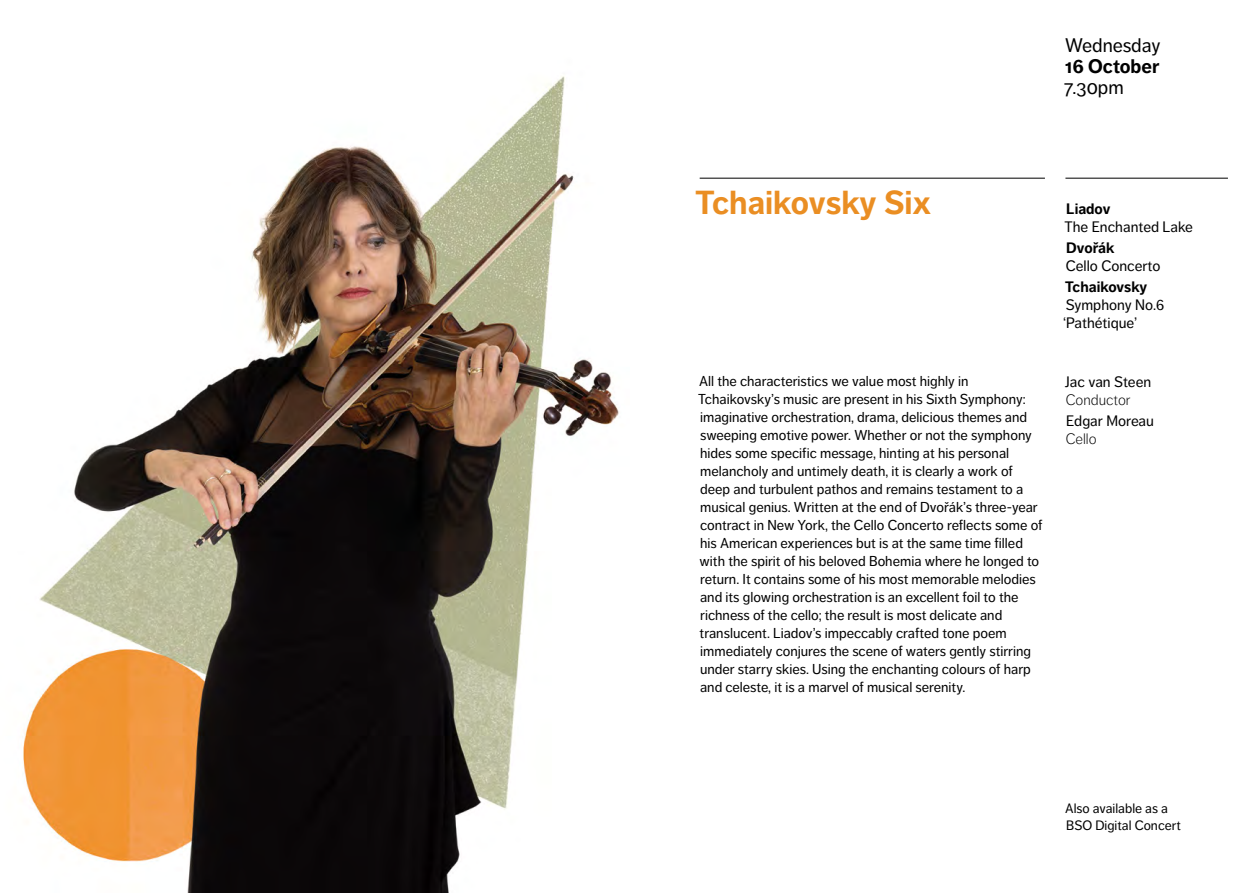
<style>
.page{position:relative;width:1259px;height:893px;background:#fff}
.page>*{position:absolute;margin:0;border:0;box-sizing:border-box;transform-origin:0 0}
.t1{font:700 33px "Dagny Pro";color:#ea8e23}
.t2{font:19.5px "Dagny Pro";color:#000}
.t3{font:700 19.5px "Dagny Pro";color:#000}
.t4{font:15px/18px "Dagny Pro";color:#000}
.t5{font:700 15px "Dagny Pro";color:#000}
.t6{font:300 15px "Dagny Pro";color:#000}
.t7{font:14.25px/18px "Dagny Pro";color:#000}
.t8{font:13.5px/16.5px "Dagny Pro";color:#000}
</style>
<div class="page">
<img style="left:39px;top:76px;width:580px;height:817px">
<hr style="left:699px;top:178px;width:346px;height:1px;background:#000">
<hr style="left:1065px;top:178px;width:163px;height:1px;background:#000">
<svg style="left:23px;top:648px;width:596px;height:213px"></svg>
<h2 class="t2" style="left:1065px;top:34px;width:97px">Wednesday</h2>
<h2 class="t3" style="left:1065px;top:55px;width:96px">16 October</h2>
<h2 class="t2" style="left:1064px;top:76px;width:61px">7.30pm</h2>
<h1 class="t1" style="left:695px;top:183px;width:237px">Tchaikovsky Six</h1>
<p class="t7" style="left:698px;top:372px;width:346px">All the characteristics we value most highly in Tchaikovsky’s music are present in his Sixth Symphony: imaginative orchestration, drama, delicious themes and sweeping emotive power. Whether or not the symphony hides some specific message, hinting at his personal melancholy and untimely death, it is clearly a work of deep and turbulent pathos and remains testament to a musical genius. Written at the end of Dvořák’s three-year contract in New York, the Cello Concerto reflects some of his American experiences but is at the same time filled with the spirit of his beloved Bohemia where he longed to return. It contains some of his most memorable melodies and its glowing orchestration is an excellent foil to the richness of the cello; the result is most delicate and translucent. Liadov’s impeccably crafted tone poem immediately conjures the scene of waters gently stirring under starry skies. Using the enchanting colours of harp and celeste, it is a marvel of musical serenity.</p>
<p class="t5" style="left:1066px;top:200px;width:46px">Liadov</p>
<p class="t4" style="left:1064px;top:217px;width:130px">The Enchanted Lake</p>
<p class="t5" style="left:1066px;top:239px;width:50px">Dvořák</p>
<p class="t4" style="left:1065px;top:256px;width:96px">Cello Concerto</p>
<p class="t5" style="left:1065px;top:278px;width:84px">Tchaikovsky</p>
<p class="t4" style="left:1063px;top:295px;width:103px">Symphony No.6 ‘Pathétique’</p>
<p class="t4" style="left:1065px;top:373px;width:88px">Jac van Steen</p>
<p class="t6" style="left:1065px;top:391px;width:66px">Conductor</p>
<p class="t4" style="left:1066px;top:412px;width:89px">Edgar Moreau</p>
<p class="t6" style="left:1065px;top:430px;width:32px">Cello</p>
<p class="t8" style="left:1065px;top:800px;width:117px">Also available as a<br>BSO Digital Concert</p>
</div>
